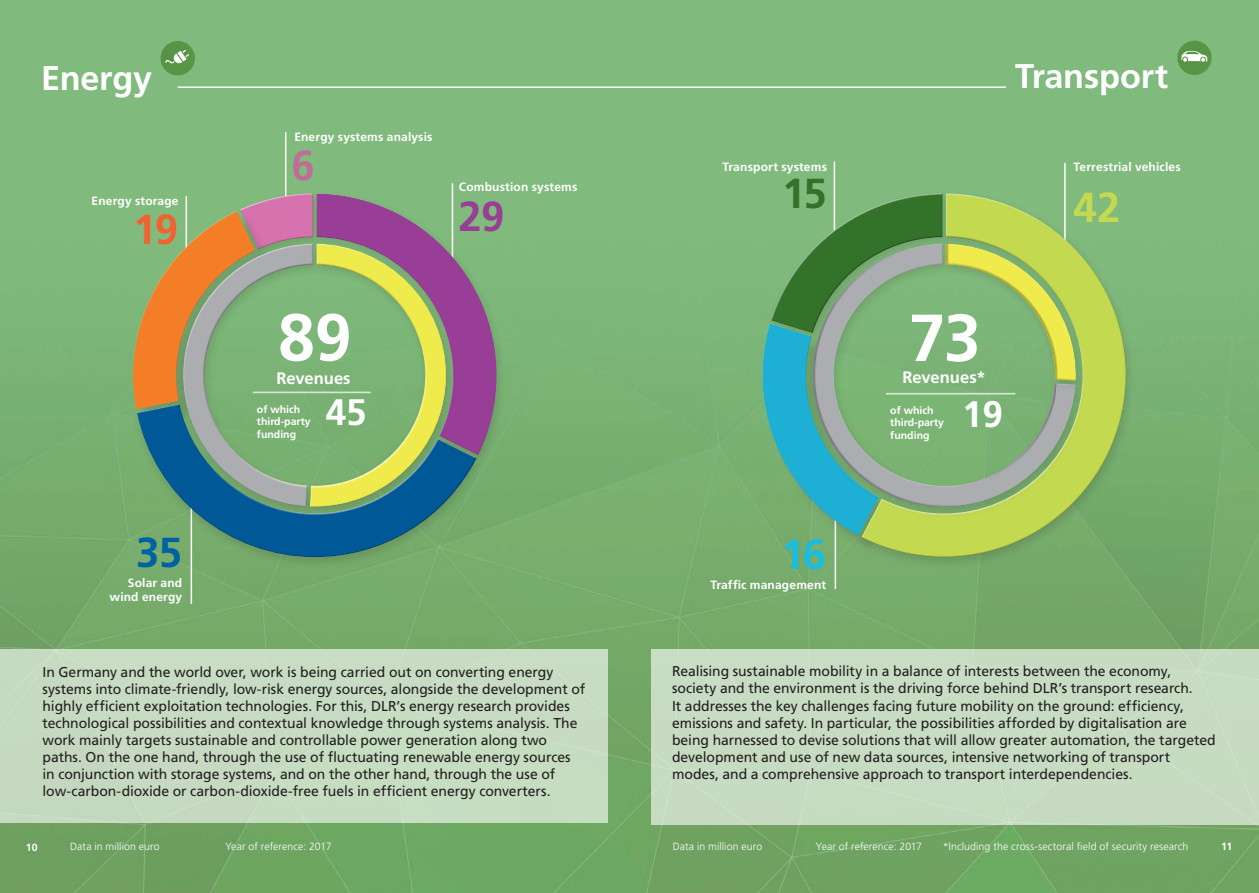
<style>
.page{position:relative;width:1259px;height:893px;background:#fff}
.page>*{position:absolute;margin:0;border:0;box-sizing:border-box;transform-origin:0 0}
.t1{font:700 66.3px "Frutiger LT Std";color:#fff}
.t2{font:700 41.85px "Frutiger LT Std";color:#983e97}
.t3{font:700 41.85px "Frutiger LT Std";color:#337229}
.t4{font:700 41.85px "Frutiger LT Std";color:#18bedf}
.t5{font:700 41.85px "Frutiger LT Std";color:#c3d950}
.t6{font:700 41.85px "Frutiger LT Std";color:#0062a3}
.t7{font:700 41.85px "Frutiger LT Std";color:#f16231}
.t8{font:700 41.85px "Frutiger LT Std";color:#bf6d98}
.t9{font:700 36.9px "Frutiger LT Std";color:#fff}
.t10{font:700 34.2px "Frutiger LT Std";letter-spacing:-.005em;color:#fff}
.t11{font:700 16.65px "Frutiger LT Std";letter-spacing:-.005em;color:#fff}
.t12{font:14.25px/17.1px "Frutiger LT Std";letter-spacing:-.005em;color:#231f20}
.t13{font:700 12px/14.4px "Frutiger LT Std";letter-spacing:.015em;color:#fff;text-align:right}
.t14{font:300 10.5px "Frutiger LT Std";letter-spacing:.01em;color:#fff}
.t15{font:700 10.5px/12.6px "Frutiger LT Std";color:#fff}
</style>
<div class="page">
<img style="left:0;top:0;width:1259px;height:893px">
<hr style="left:1064px;top:163px;width:1px;height:102px;background:#fff">
<hr style="left:833px;top:162px;width:2px;height:82px;background:#fff">
<hr style="left:834px;top:492px;width:2px;height:97px;background:#fff">
<div style="left:0;top:649px;width:608px;height:174px;background:#c7dcc2"></div>
<div style="left:651px;top:649px;width:608px;height:176px;background:#c7dcc2"></div>
<hr style="left:178px;top:86px;width:828px;height:2px;background:#fff">
<svg style="left:1177px;top:41px;width:34px;height:34px"></svg>
<div style="left:161px;top:41px;width:34px;height:34px;background:#589446;border-radius:17px"></div>
<svg style="left:165px;top:50px;width:24px;height:13px"></svg>
<hr style="left:285px;top:132px;width:1px;height:93px;background:#fff">
<hr style="left:191px;top:502px;width:1px;height:102px;background:#fff">
<hr style="left:452px;top:183px;width:1px;height:82px;background:#fff">
<div style="left:764px;top:326px;width:133px;height:227px;background:#79ae6d"></div>
<div style="left:856px;top:190px;width:280px;height:379px;background:#231f20;opacity:.15"></div>
<div style="left:859px;top:191px;width:265px;height:347px;background:#80ba7c"></div>
<div style="left:860px;top:236px;width:268px;height:323px;background:#231f20;opacity:.35"></div>
<svg style="left:762px;top:193px;width:323px;height:343px"></svg>
<div style="left:238px;top:191px;width:77px;height:20px;background:#80ba7c"></div>
<div style="left:131px;top:401px;width:355px;height:168px;background:#76ab6b"></div>
<div style="left:135px;top:404px;width:343px;height:155px;background:#231f20;opacity:.35"></div>
<div style="left:310px;top:190px;width:197px;height:277px;background:#231f20;opacity:.15"></div>
<div style="left:316px;top:193px;width:181px;height:243px;background:#fff;opacity:.75"></div>
<div style="left:316px;top:236px;width:181px;height:220px;background:#231f20;opacity:.33"></div>
<div style="left:177px;top:240px;width:147px;height:279px;background:#231f20;opacity:.15"></div>
<div style="left:304px;top:240px;width:153px;height:280px;background:#231f20;opacity:.15"></div>
<svg style="left:133px;top:193px;width:313px;height:314px"></svg>
<div style="left:308px;top:242px;width:138px;height:265px;background:#fff;opacity:.75"></div>
<div style="left:308px;top:263px;width:140px;height:245px;background:#231f20;opacity:.35"></div>
<h3 class="t10" style="left:41px;top:58px;width:113px">Energy</h3>
<h3 class="t10" style="left:1015px;top:56px;width:154px">Transport</h3>
<p class="t13" style="left:92px;top:194px;width:88px">Energy storage</p>
<h2 class="t7" style="left:133px;top:205px;width:46px">19</h2>
<p class="t13" style="left:294px;top:130px;width:140px">Energy systems analysis</p>
<h2 class="t8" style="left:291px;top:141px;width:25px">6</h2>
<p class="t13" style="left:459px;top:180px;width:120px">Combustion systems</p>
<h2 class="t2" style="left:458px;top:191px;width:48px">29</h2>
<p class="t13" style="left:722px;top:159px;width:106px">Transport systems</p>
<p class="t13" style="left:1073px;top:159px;width:109px">Terrestrial vehicles</p>
<h2 class="t3" style="left:782px;top:169px;width:46px">15</h2>
<h2 class="t5" style="left:1073px;top:183px;width:48px">42</h2>
<h1 class="t1" style="left:278px;top:299px;width:75px">89</h1>
<h3 class="t9" style="left:326px;top:391px;width:42px">45</h3>
<p class="t11" style="left:276px;top:368px;width:76px">Revenues</p>
<p class="t15" style="left:257px;top:403px;width:55px">of which third-party funding</p>
<h1 class="t1" style="left:908px;top:299px;width:74px">73</h1>
<h3 class="t9" style="left:962px;top:392px;width:42px">19</h3>
<p class="t11" style="left:902px;top:368px;width:85px">Revenues*</p>
<p class="t15" style="left:890px;top:404px;width:55px">of which third-party funding</p>
<h2 class="t6" style="left:136px;top:527px;width:48px">35</h2>
<h2 class="t4" style="left:781px;top:530px;width:47px">16</h2>
<p class="t13" style="left:110px;top:576px;width:74px">Solar and wind energy</p>
<p class="t13" style="left:710px;top:578px;width:117px">Traffic management</p>
<p class="t12" style="left:43px;top:663px;width:544px">In Germany and the world over, work is being carried out on converting energy systems into climate-friendly, low-risk energy sources, alongside the development of highly efficient exploitation technologies. For this, DLR’s energy research provides technological possibilities and contextual knowledge through systems analysis. The work mainly targets sustainable and controllable power generation along two paths. On the one hand, through the use of fluctuating renewable energy sources in conjunction with storage systems, and on the other hand, through the use of low-carbon-dioxide or carbon-dioxide-free fuels in efficient energy converters.</p>
<p class="t12" style="left:672px;top:663px;width:545px">Realising sustainable mobility in a balance of interests between the economy, society and the environment is the driving force behind DLR’s transport research.<br>It addresses the key challenges facing future mobility on the ground: efficiency, emissions and safety. In particular, the possibilities afforded by digitalisation are being harnessed to devise solutions that will allow greater automation, the targeted development and use of new data sources, intensive networking of transport modes, and a comprehensive approach to transport interdependencies.</p>
<p class="t14" style="left:942px;top:841px;width:247px">*Including the cross-sectoral field of security research</p>
<p class="t14" style="left:70px;top:841px;width:91px">Data in million euro</p>
<p class="t14" style="left:225px;top:841px;width:108px">Year of reference: 2017</p>
<p class="t14" style="left:673px;top:841px;width:91px">Data in million euro</p>
<p class="t14" style="left:816px;top:841px;width:108px">Year of reference: 2017</p>
<p class="t15" style="left:26px;top:841px;width:13px">10</p>
<p class="t15" style="left:1221px;top:840px;width:13px">11</p>
</div>
